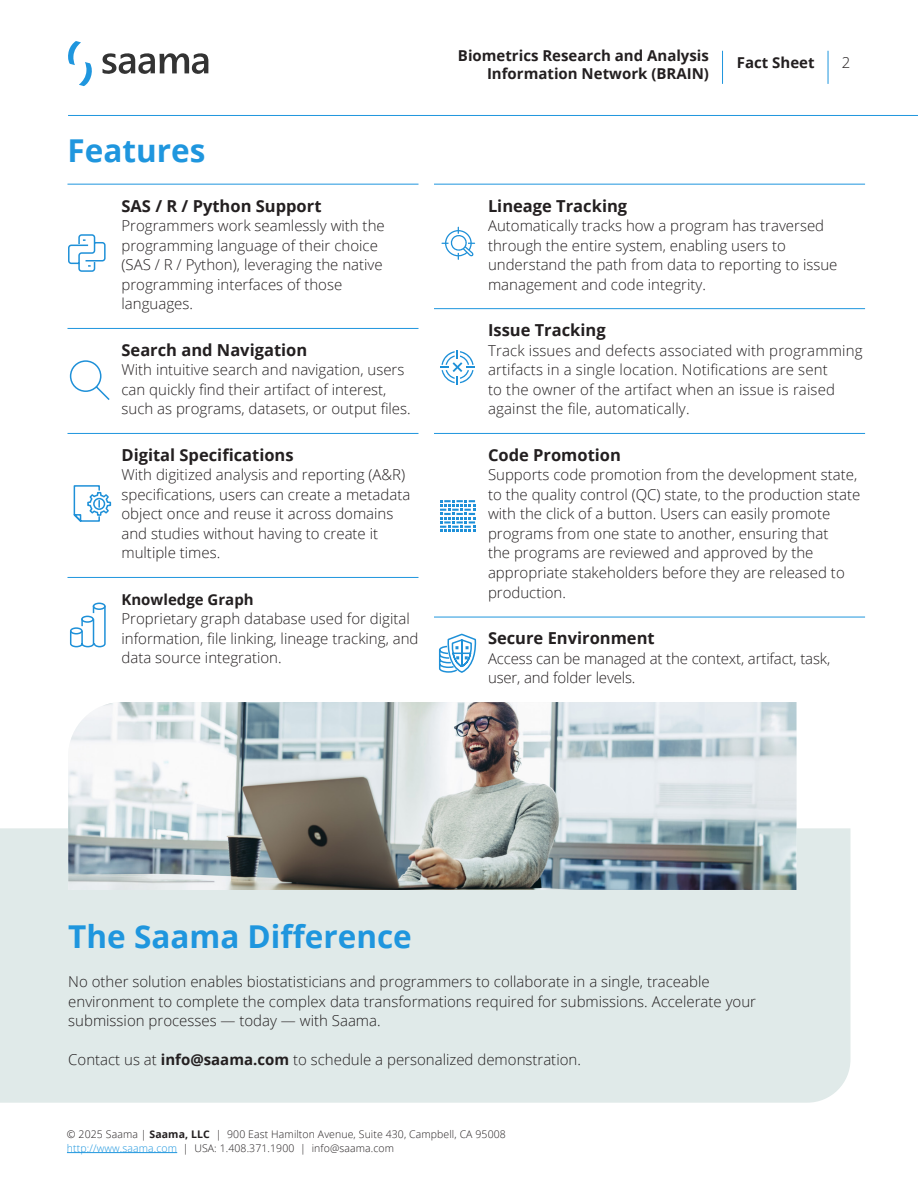
<style>
.page{position:relative;width:918px;height:1188px;background:#fff}
.page>*{position:absolute;margin:0;border:0;box-sizing:border-box;transform-origin:0 0}
.H2_-_Regular{font:700 31.5px "Open Sans";color:#1f96de}
.List{font:700 16.5px "Open Sans";color:#231f20}
.List-2{font:300 15px/19.5px "Open Sans";color:#231f20}
.Body{font:300 15px/19.5px "Open Sans";color:#231f20}
.t1{font:700 15px "Open Sans";color:#231f20}
.t2{font:300 10.5px "Open Sans";letter-spacing:.01em;color:#231f20}
.s1{font-weight:700}
.s2{color:#1f96de}
</style>
<div class="page">
<hr style="left:68px;top:184px;width:350px;height:1px;background:#1f96de">
<hr style="left:68px;top:328px;width:350px;height:1px;background:#1f96de">
<hr style="left:68px;top:433px;width:350px;height:1px;background:#1f96de">
<hr style="left:68px;top:577px;width:350px;height:1px;background:#1f96de">
<div style="left:0;top:828px;width:850px;height:275px;background:#e0eae9"></div>
<img style="left:68px;top:702px;width:728px;height:188px">
<hr style="left:67px;top:1152px;width:110px;height:1px;background:#1f96de">
<hr style="left:68px;top:115px;width:850px;height:1px;background:#1f96de">
<svg style="left:68px;top:41px;width:24px;height:45px"></svg>
<svg style="left:102px;top:53px;width:106px;height:21px"></svg>
<hr style="left:434px;top:184px;width:431px;height:1px;background:#1f96de">
<hr style="left:434px;top:308px;width:431px;height:1px;background:#1f96de">
<hr style="left:434px;top:433px;width:431px;height:1px;background:#1f96de">
<hr style="left:434px;top:617px;width:431px;height:1px;background:#1f96de">
<hr style="left:722px;top:51px;width:1px;height:33px;background:#1f96de">
<hr style="left:828px;top:51px;width:1px;height:33px;background:#1f96de">
<svg style="left:68px;top:234px;width:38px;height:38px"></svg>
<svg style="left:69px;top:360px;width:41px;height:40px"></svg>
<svg style="left:73px;top:485px;width:39px;height:37px"></svg>
<svg style="left:70px;top:602px;width:36px;height:46px"></svg>
<svg style="left:440px;top:350px;width:35px;height:35px"></svg>
<svg style="left:442px;top:227px;width:33px;height:33px"></svg>
<svg style="left:438px;top:500px;width:39px;height:173px"></svg>
<p class="H2_-_Regular" style="left:68px;top:128px;width:139px">Features</p>
<p class="List" style="left:122px;top:194px;width:202px">SAS / R / Python Support</p>
<p class="List-2" style="left:122px;top:215px;width:265px">Programmers work seamlessly with the programming language of their choice (SAS / R / Python), leveraging the native programming interfaces of those languages.</p>
<p class="List" style="left:122px;top:338px;width:187px">Search and Navigation</p>
<p class="List-2" style="left:122px;top:360px;width:291px">With intuitive search and navigation, users can quickly find their artifact of interest, such as programs, datasets, or output files.</p>
<p class="List" style="left:122px;top:443px;width:174px">Digital Specifications</p>
<p class="List-2" style="left:122px;top:465px;width:290px">With digitized analysis and reporting (A&amp;R) specifications, users can create a metadata object once and reuse it across domains and studies without having to create it multiple times.</p>
<p class="List-2" style="left:122px;top:589px;width:299px"><span class="s1">Knowledge Graph<br></span>Proprietary graph database used for digital information, file linking, lineage tracking, and data source integration.</p>
<p class="t1" style="left:458px;top:44px;width:253px">Biometrics Research and Analysis</p>
<p class="t1" style="left:487px;top:62px;width:224px">Information Network (BRAIN)</p>
<p class="t1" style="left:737px;top:52px;width:79px">Fact Sheet</p>
<p class="List-2" style="left:842px;top:52px;width:10px">2</p>
<p class="List" style="left:488px;top:194px;width:141px">Lineage Tracking</p>
<p class="List-2" style="left:488px;top:215px;width:351px">Automatically tracks how a program has traversed through the entire system, enabling users to understand the path from data to reporting to issue management and code integrity.</p>
<p class="List" style="left:488px;top:318px;width:119px">Issue Tracking</p>
<p class="List-2" style="left:488px;top:340px;width:376px">Track issues and defects associated with programming artifacts in a single location. Notifications are sent<br>to the owner of the artifact when an issue is raised against the file, automatically.</p>
<p class="List" style="left:488px;top:443px;width:134px">Code Promotion</p>
<p class="List-2" style="left:488px;top:465px;width:374px">Supports code promotion from the development state, to the quality control (QC) state, to the production state with the click of a button. Users can easily promote programs from one state to another, ensuring that<br>the programs are reviewed and approved by the appropriate stakeholders before they are released to production.</p>
<p class="List" style="left:488px;top:627px;width:168px">Secure Environment</p>
<p class="List-2" style="left:488px;top:648px;width:344px">Access can be managed at the context, artifact, task, user, and folder levels.</p>
<p class="H2_-_Regular" style="left:68px;top:915px;width:345px">The Saama Difference</p>
<p class="Body" style="left:68px;top:972px;width:689px">No other solution enables biostatisticians and programmers to collaborate in a single, traceable environment to complete the complex data transformations required for submissions. Accelerate your submission processes — today — with Saama.</p>
<p class="Body" style="left:68px;top:1050px;width:514px">Contact us at <span class="s1">info@saama.com</span> to schedule a personalized demonstration.</p>
<p class="t2" style="left:67px;top:1127px;width:440px">© 2025 Saama | <span class="s1">Saama, LLC</span> | 900 East Hamilton Avenue, Suite 430, Campbell, CA 95008</p>
<p class="t2" style="left:67px;top:1141px;width:329px"><span class="s2">http://www.saama.com</span> | USA: 1.408.371.1900 | info@saama.com</p>
</div>
